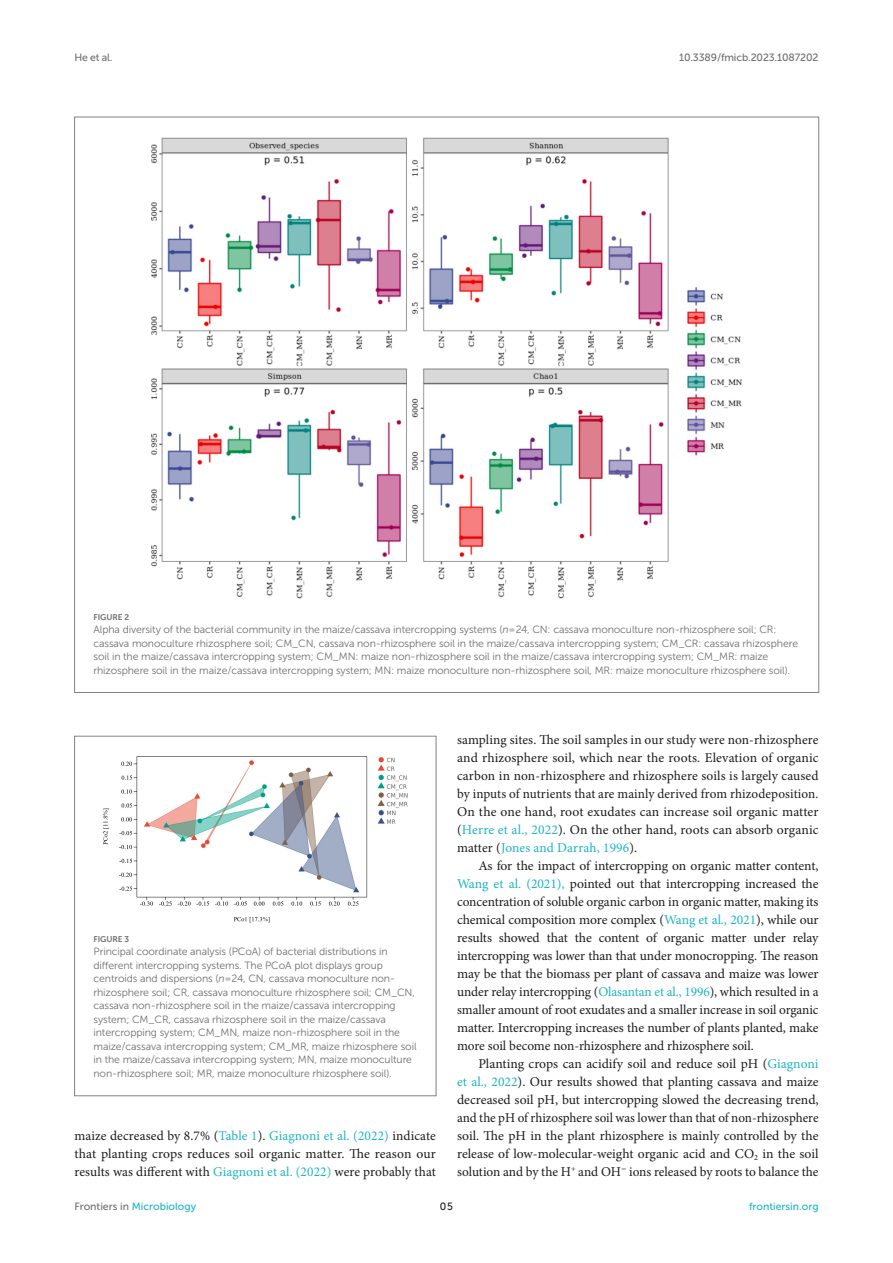
<style>
.page{position:relative;width:893px;height:1263px;background:#fff}
.page>*{position:absolute;margin:0;border:0;box-sizing:border-box;transform-origin:0 0}
.TEXT{font:13.5px/18px "Minion Pro";color:#1b1c1b;text-align:justify}
.FIG_LEG{font:10.5px/13.5px "Museo Sans 300";letter-spacing:-.01em;color:#706f70}
.t1{font:10.5px "Museo Sans 500";color:#1db5c3}
.t2{font:10.5px "Museo Sans 500";letter-spacing:-.015em;color:#706f70}
.t3{font:10.5px "Museo Sans 500";color:#1b1c1b}
.FIG_HD{font:8.25px "Museo Sans 700";letter-spacing:-.01em;color:#706f70}
.s1{font-style:italic}
.s2{color:#1db5c3}
.s3{color:#706f70}
</style>
<div class="page">
<img style="left:151px;top:137px;width:592px;height:462px">
<img style="left:103px;top:756px;width:305px;height:167px">
<div style="left:74px;top:736px;width:362px;height:360px;border:1px solid #808285"></div>
<p class="t2" style="left:74px;top:51px;width:40px">He et al.</p>
<p class="t2" style="left:679px;top:51px;width:141px">10.3389/fmicb.2023.1087202</p>
<p class="FIG_HD" style="left:94px;top:612px;width:37px">FIGURE 2</p>
<p class="FIG_LEG" style="left:94px;top:623px;width:706px">Alpha diversity of the bacterial community in the maize/cassava intercropping systems (<span class="s1">n</span> = 24, CN: cassava monoculture non-rhizosphere soil; CR: cassava monoculture rhizosphere soil; CM_CN, cassava non-rhizosphere soil in the maize/cassava intercropping system; CM_CR: cassava rhizosphere soil in the maize/cassava intercropping system; CM_MN: maize non-rhizosphere soil in the maize/cassava intercropping system; CM_MR: maize rhizosphere soil in the maize/cassava intercropping system; MN: maize monoculture non-rhizosphere soil, MR: maize monoculture rhizosphere soil).</p>
<p class="FIG_HD" style="left:94px;top:934px;width:37px">FIGURE 3</p>
<p class="FIG_LEG" style="left:94px;top:945px;width:325px">Principal coordinate analysis (PCoA) of bacterial distributions in different intercropping systems. The PCoA plot displays group centroids and dispersions (<span class="s1">n</span> = 24, CN, cassava monoculture non&shy;rhizosphere soil; CR, cassava monoculture rhizosphere soil; CM_CN, cassava non-rhizosphere soil in the maize/cassava intercropping system; CM_CR, cassava rhizosphere soil in the maize/cassava intercropping system; CM_MN, maize non-rhizosphere soil in the maize/cassava intercropping system; CM_MR, maize rhizosphere soil in the maize/cassava intercropping system; MN, maize monoculture non-rhizosphere soil; MR, maize monoculture rhizosphere soil).</p>
<p class="TEXT" style="left:74px;top:1127px;width:363px">maize decreased by 8.7% (<span class="s2">Table 1</span>). <span class="s2">Giagnoni et al. (2022)</span> indicate that planting crops reduces soil organic matter. The reason our results was different with <span class="s2">Giagnoni et al. (2022)</span> were probably that</p>
<p class="TEXT" style="left:457px;top:731px;width:363px">sampling sites. The soil samples in our study were non-rhizosphere and rhizosphere soil, which near the roots. Elevation of organic carbon in non-rhizosphere and rhizosphere soils is largely caused by inputs of nutrients that are mainly derived from rhizodeposition.<br>On the one hand, root exudates can increase soil organic matter (<span class="s2">Herre et al., 2022</span>). On the other hand, roots can absorb organic matter (<span class="s2">Jones and Darrah, 1996</span>).</p>
<p class="TEXT" style="left:457px;top:857px;width:363px;text-indent:21px">As for the impact of intercropping on organic matter content, <span class="s2">Wang et al. (2021),</span> pointed out that intercropping increased the concentration of soluble organic carbon in organic matter, making its chemical composition more complex (<span class="s2">Wang et al., 2021</span>), while our results showed that the content of organic matter under relay intercropping was lower than that under monocropping. The reason may be that the biomass per plant of cassava and maize was lower under relay intercropping (<span class="s2">Olasantan et al., 1996</span>), which resulted in a smaller amount of root exudates and a smaller increase in soil organic matter. Intercropping increases the number of plants planted, make more soil become non-rhizosphere and rhizosphere soil.</p>
<p class="TEXT" style="left:457px;top:1055px;width:363px;text-indent:21px">Planting crops can acidify soil and reduce soil pH (<span class="s2">Giagnoni et al., 2022</span>). Our results showed that planting cassava and maize decreased soil pH, but intercropping slowed the decreasing trend, and the pH of rhizosphere soil was lower than that of non-rhizosphere soil. The pH in the plant rhizosphere is mainly controlled by the release of low-molecular-weight organic acid and CO<sub>2</sub> in the soil solution and by the H<sup>+</sup> and OH<sup>−</sup> ions released by roots to balance the</p>
<p class="t1" style="left:74px;top:1200px;width:123px"><span class="s3">Frontiers in</span> Microbiology</p>
<p class="t3" style="left:440px;top:1200px;width:14px">05</p>
<p class="t1" style="left:749px;top:1200px;width:71px">frontiersin.org</p>
</div>
